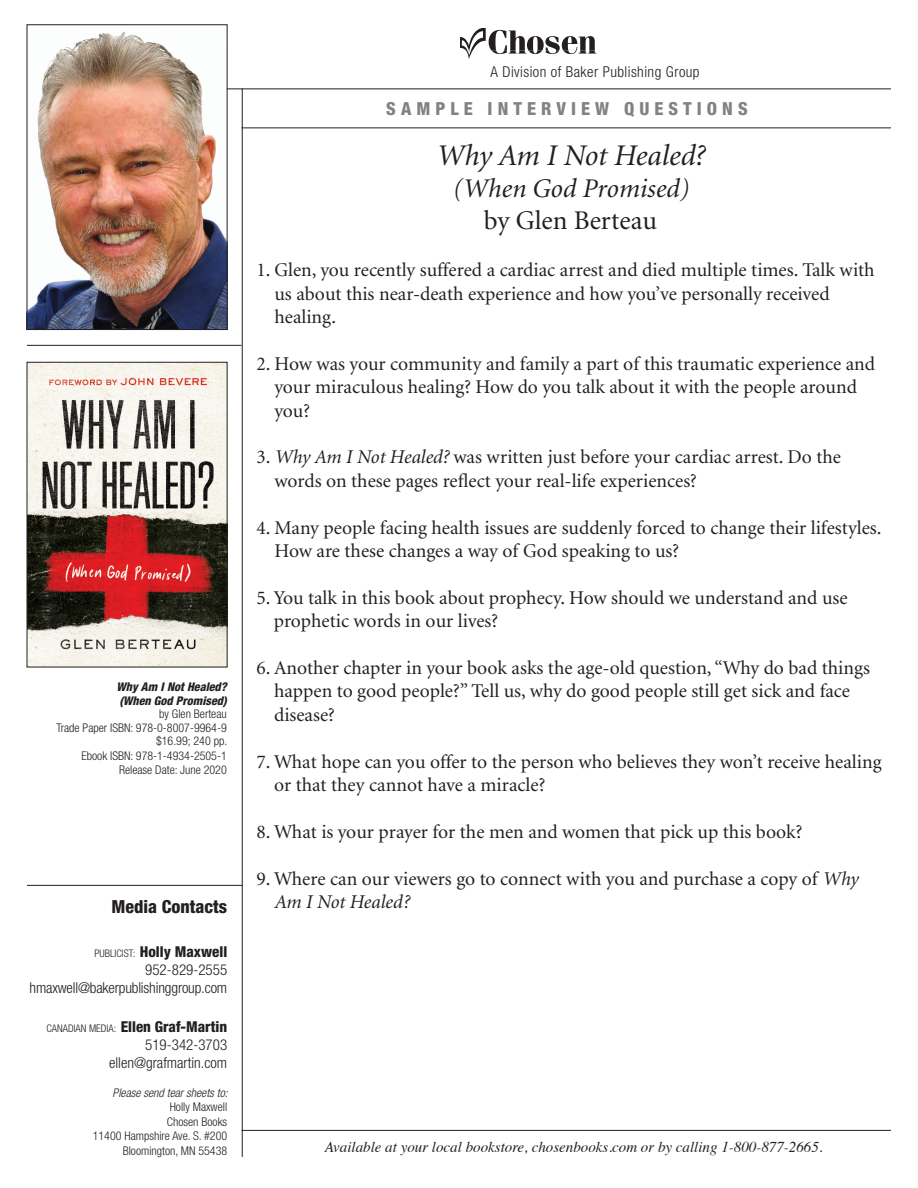
<style>
.page{position:relative;width:918px;height:1188px;background:#fff}
.page>*{position:absolute;margin:0;border:0;box-sizing:border-box;transform-origin:0 0}
.Head_2{font:italic 30px "Minion";color:#231f20}
.Head_2-2{font:italic 27px "Minion";color:#231f20}
.Head_2-3{font:27px "Minion";color:#231f20}
.Body_text{font:19.5px/23.4px "Minion";color:#231f20}
.t1{font:800 condensed 18px "Helvetica Neue";letter-spacing:.28em;color:#808285}
.t2{font:800 condensed 18px "Helvetica Neue";color:#231f20}
.Book_ID{font:300 condensed 15px "Helvetica Neue";color:#231f20}
.t3{font:italic 15px "Times";color:#231f20}
.t4{font:800 condensed 15px "Helvetica Neue";color:#231f20}
.Book_ID-2{font:300 condensed 15px "Helvetica Neue";letter-spacing:.03em;color:#231f20}
.Book_ID-3{font:300 condensed 12px "Helvetica Neue";color:#231f20}
.Book_Title{font:italic 800 condensed 12px "Helvetica Neue";color:#231f20}
.t5{font:italic 300 condensed 12px "Helvetica Neue";color:#231f20}
.s1{font-weight:300;font-size:10.5px}
.s2{font-style:italic}
</style>
<div class="page">
<img style="left:29px;top:364px;width:196px;height:301px">
<div style="left:27px;top:362px;width:200px;height:305px;border:1px solid #231f20"></div>
<img style="left:29px;top:31px;width:196px;height:297px">
<div style="left:27px;top:25px;width:200px;height:305px;border:1px solid #231f20"></div>
<svg style="left:460px;top:28px;width:136px;height:31px"></svg>
<hr style="left:241px;top:1130px;width:650px;height:1px;background:#231f20">
<hr style="left:27px;top:345px;width:215px;height:1px;background:#231f20">
<hr style="left:242px;top:88px;width:1px;height:1069px;background:#231f20">
<hr style="left:241px;top:128px;width:650px;height:1px;background:#231f20">
<hr style="left:227px;top:89px;width:664px;height:1px;background:#231f20">
<hr style="left:27px;top:885px;width:216px;height:1px;background:#231f20">
<p class="Book_Title" style="left:117px;top:679px;width:112px">Why Am I Not Healed?</p>
<p class="Book_Title" style="left:119px;top:693px;width:109px">(When God Promised)</p>
<p class="Book_ID-3" style="left:159px;top:707px;width:69px">by Glen Berteau</p>
<p class="Book_ID-3" style="left:56px;top:720px;width:172px">Trade Paper ISBN: 978-0-8007-9964-9</p>
<p class="Book_ID-3" style="left:156px;top:734px;width:73px">$16.99; 240 pp.</p>
<p class="Book_ID-3" style="left:82px;top:749px;width:147px">Ebook ISBN: 978-1-4934-2505-1</p>
<p class="Book_ID-3" style="left:119px;top:762px;width:109px">Release Date: June 2020</p>
<p class="t2" style="left:112px;top:896px;width:117px">Media Contacts</p>
<p class="t4" style="left:95px;top:942px;width:134px"><span class="s1">PUBLICIST:</span> Holly Maxwell</p>
<p class="Book_ID" style="left:145px;top:961px;width:83px">952-829-2555</p>
<p class="Book_ID" style="left:30px;top:979px;width:199px">hmaxwell@bakerpublishinggroup.com</p>
<p class="t4" style="left:46px;top:1018px;width:182px"><span class="s1">CANADIAN MEDIA:</span> Ellen Graf-Martin</p>
<p class="Book_ID" style="left:145px;top:1036px;width:83px">519-342-3703</p>
<p class="Book_ID" style="left:109px;top:1054px;width:120px">ellen@grafmartin.com</p>
<p class="t5" style="left:113px;top:1086px;width:117px">Please send tear sheets to:</p>
<p class="Book_ID-3" style="left:170px;top:1100px;width:59px">Holly Maxwell</p>
<p class="Book_ID-3" style="left:167px;top:1115px;width:62px">Chosen Books</p>
<p class="Book_ID-3" style="left:93px;top:1129px;width:136px">11400 Hampshire Ave. S. #200</p>
<p class="Book_ID-3" style="left:123px;top:1144px;width:106px">Bloomington, MN 55438</p>
<p class="Book_ID-2" style="left:490px;top:63px;width:211px">A Division of Baker Publishing Group</p>
<p class="t1" style="left:386px;top:97px;width:363px">SAMPLE INTERVIEW QUESTIONS</p>
<p class="Head_2" style="left:436px;top:140px;width:270px">Why Am I Not Healed?</p>
<p class="Head_2-2" style="left:452px;top:175px;width:238px">(When God Promised)</p>
<p class="Head_2-3" style="left:484px;top:207px;width:175px">by Glen Berteau</p>
<p class="Body_text" style="left:274px;top:259px;width:602px;text-indent:-18px">1. Glen, you recently suffered a cardiac arrest and died multiple times. Talk with us about this near-death experience and how you’ve personally received healing.</p>
<p class="Body_text" style="left:274px;top:352px;width:602px;text-indent:-18px">2. How was your community and family a part of this traumatic experience and your miraculous healing? How do you talk about it with the people around you?</p>
<p class="Body_text" style="left:274px;top:446px;width:568px;text-indent:-18px">3. <span class="s2">Why Am I Not Healed?</span> was written just before your cardiac arrest. Do the words on these pages reflect your real-life experiences?</p>
<p class="Body_text" style="left:274px;top:516px;width:609px;text-indent:-18px">4. Many people facing health issues are suddenly forced to change their lifestyles.<br>How are these changes a way of God speaking to us?</p>
<p class="Body_text" style="left:274px;top:586px;width:575px;text-indent:-17px">5. You talk in this book about prophecy. How should we understand and use prophetic words in our lives?</p>
<p class="Body_text" style="left:274px;top:657px;width:597px;text-indent:-18px">6. Another chapter in your book asks the age-old question, “Why do bad things happen to good people?” Tell us, why do good people still get sick and face disease?</p>
<p class="Body_text" style="left:274px;top:750px;width:609px;text-indent:-18px">7. What hope can you offer to the person who believes they won’t receive healing or that they cannot have a miracle?</p>
<p class="Body_text" style="left:256px;top:820px;width:547px">8. What is your prayer for the men and women that pick up this book?</p>
<p class="Body_text" style="left:274px;top:867px;width:586px;text-indent:-18px">9. Where can our viewers go to connect with you and purchase a copy of <span class="s2">Why<br>Am I Not Healed?</span></p>
<p class="t3" style="left:325px;top:1134px;width:499px">Available at your local bookstore, chosenbooks.com or by calling 1-800-877-2665.</p>
</div>
